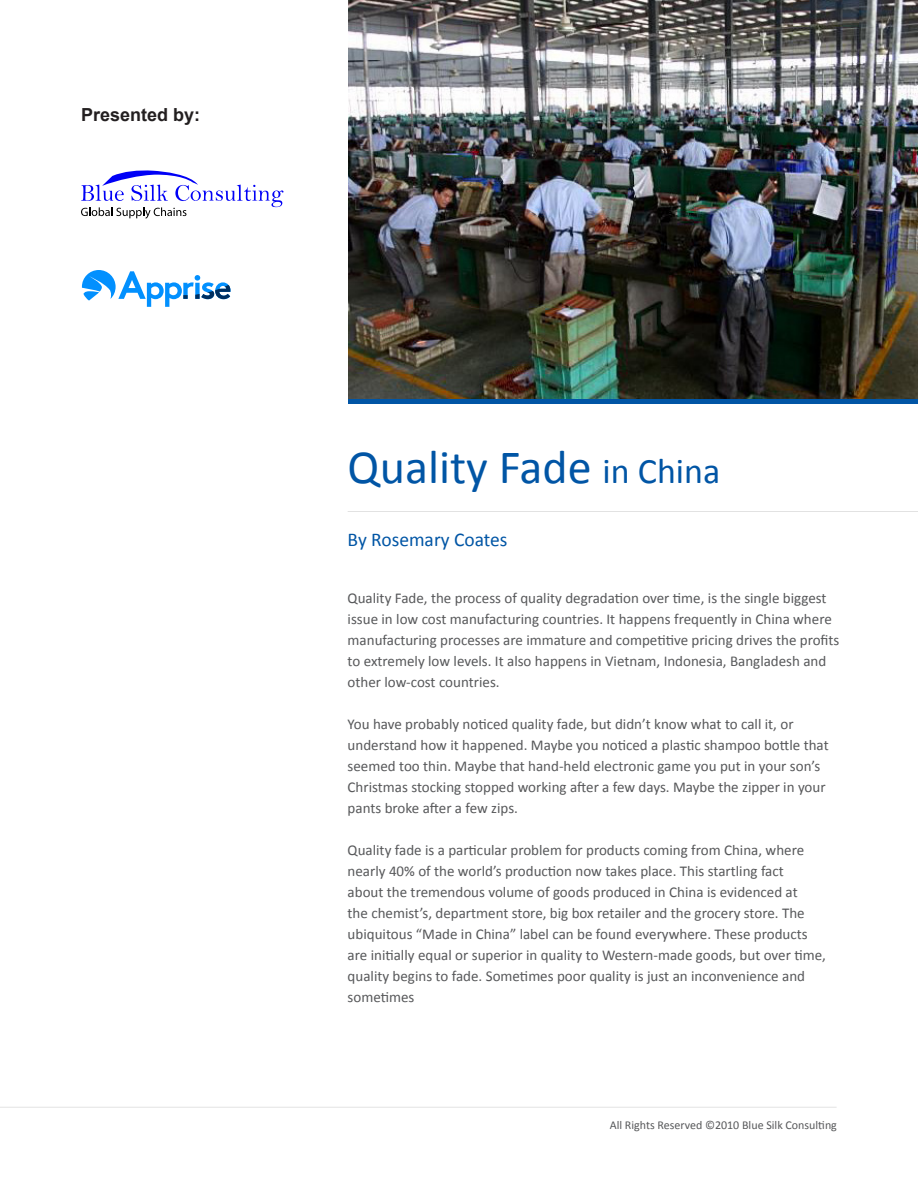
<style>
.page{position:relative;width:918px;height:1188px;background:#fff}
.page>*{position:absolute;margin:0;border:0;box-sizing:border-box;transform-origin:0 0}
.t1{font:48px "Calibri";color:#0155a5}
.t2{font:19.5px "Calibri";color:#0155a5}
.t3{font:700 18px "Arial";color:#231f20}
.t4{font:15px/21px "Calibri";color:#57585a}
.t5{font:12px "Calibri";color:#57585a}
.s1{font-size:36px}
</style>
<div class="page">
<div style="left:348px;top:398px;width:570px;height:6px;background:#0155a5"></div>
<hr style="left:0;top:1107px;width:837px;height:1px;background:#040503">
<hr style="left:348px;top:511px;width:570px;height:1px;background:#040503">
<img style="left:348px;top:0;width:570px;height:398px">
<svg style="left:81px;top:170px;width:203px;height:49px"></svg>
<svg style="left:82px;top:270px;width:149px;height:37px"></svg>
<p class="t3" style="left:81px;top:102px;width:121px">Presented by:</p>
<p class="t1" style="left:348px;top:437px;width:374px">Quality Fade <span class="s1">in China</span></p>
<p class="t2" style="left:348px;top:527px;width:161px">By Rosemary Coates</p>
<p class="t4" style="left:348px;top:588px;width:493px">Quality Fade, the process of quality degradation over time, is the single biggest issue in low cost manufacturing countries. It happens frequently in China where manufacturing processes are immature and competitive pricing drives the profits to extremely low levels. It also happens in Vietnam, Indonesia, Bangladesh and other low-cost countries.</p>
<p class="t4" style="left:348px;top:714px;width:483px">You have probably noticed quality fade, but didn’t know what to call it, or understand how it happened. Maybe you noticed a plastic shampoo bottle that seemed too thin. Maybe that hand-held electronic game you put in your son’s Christmas stocking stopped working after a few days. Maybe the zipper in your pants broke after a few zips.</p>
<p class="t4" style="left:348px;top:840px;width:480px">Quality fade is a particular problem for products coming from China, where nearly 40% of the world’s production now takes place. This startling fact<br>about the tremendous volume of goods produced in China is evidenced at<br>the chemist’s, department store, big box retailer and the grocery store. The ubiquitous “Made in China” label can be found everywhere. These products are initially equal or superior in quality to Western-made goods, but over time, quality begins to fade. Sometimes poor quality is just an inconvenience and sometimes</p>
<p class="t5" style="left:610px;top:1117px;width:229px">All Rights Reserved ©2010 Blue Silk Consulting</p>
</div>
